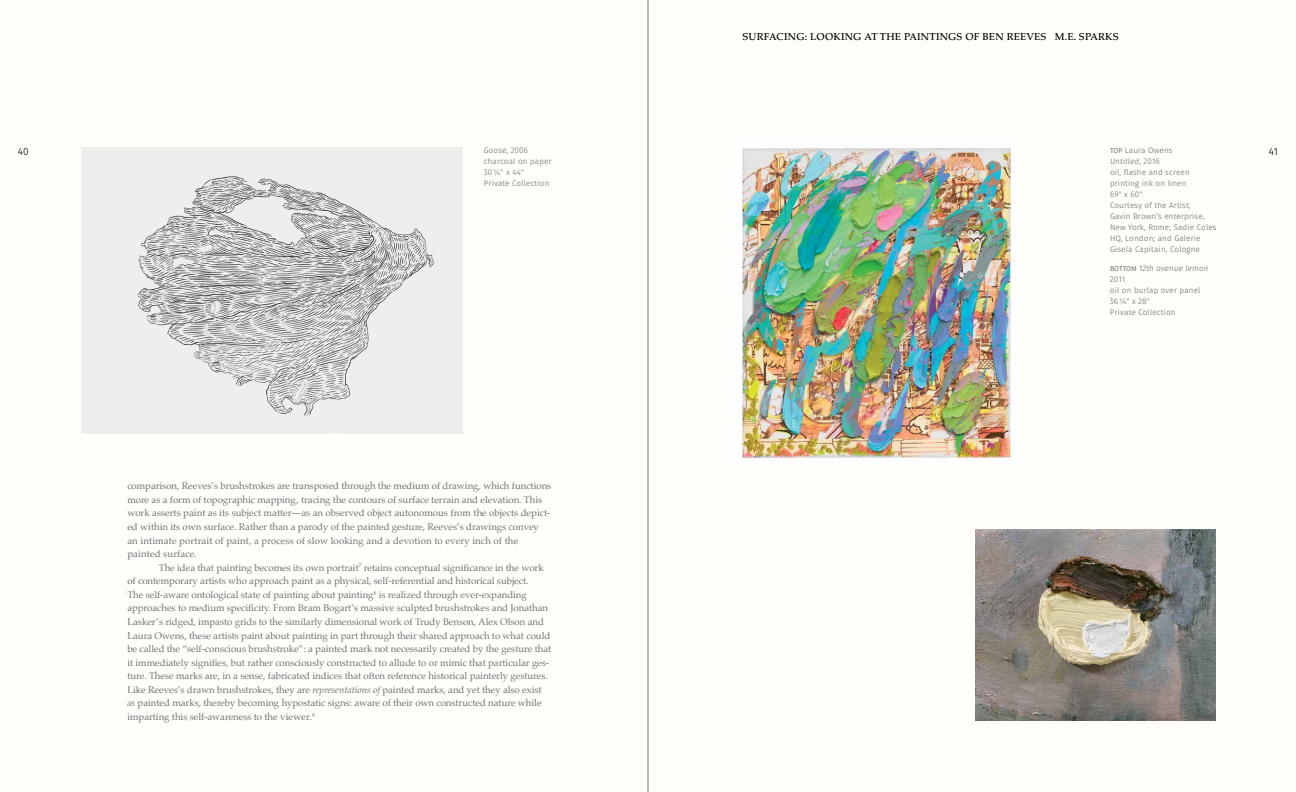
<style>
.page{position:relative;width:1296px;height:792px;background:#fff}
.page>*{position:absolute;margin:0;border:0;box-sizing:border-box;transform-origin:0 0}
.t1{font:500 10px "Palatino LT Std";letter-spacing:.02em;color:#000}
.t2{font:10px "Gardenia";color:#000}
.t3{font:9.6px/13.6px "Palatino";letter-spacing:-.005em;color:#6e7277}
.t4{font:8px/11px "Gardenia";letter-spacing:.02em;color:#6e7277}
.s1{font-style:italic}
.s2{font-size:7px}
</style>
<div class="page">
<div style="left:0;top:0;width:648px;height:792px;background:#fffef8"></div>
<div style="left:648px;top:0;width:648px;height:792px;background:#fffef8"></div>
<img style="left:741px;top:148px;width:274px;height:312px">
<img style="left:976px;top:529px;width:239px;height:191px">
<img style="left:81px;top:148px;width:381px;height:286px">
<hr style="left:648px;top:0;width:1px;height:792px;background:#6e7277">
<p class="t1" style="left:742px;top:31px;width:378px">SURFACING: LOOKING AT THE PAINTINGS OF BEN REEVES M.E. SPARKS</p>
<p class="t4" style="left:484px;top:145px;width:69px"><span class="s1">Goose</span>, 2006 charcoal on paper<br>30¼" x 44"<br>Private Collection</p>
<p class="t4" style="left:1110px;top:145px;width:108px"><span class="s2">TOP</span> Laura Owens<br><span class="s1">Untitled</span>, 2016<br>oil, flashe and screen printing ink on linen<br>69" x 60"<br>Courtesy of the Artist;<br>Gavin Brown’s enterprise,<br>New York, Rome; Sadie Coles<br>HQ, London; and Galerie<br>Gisela Capitain, Cologne</p>
<p class="t4" style="left:1110px;top:262px;width:100px"><span class="s2">BOTTOM</span> <span class="s1">12th avenue lemon<br></span>2011<br>oil on burlap over panel<br>36¼" x 28"<br>Private Collection</p>
<p class="t2" style="left:18px;top:145px;width:12px">40</p>
<p class="t2" style="left:1269px;top:145px;width:11px">41</p>
<p class="t3" style="left:127px;top:479px;width:425px">comparison, Reeves’s brushstrokes are transposed through the medium of drawing, which functions more as a form of topographic mapping, tracing the contours of surface terrain and elevation. This work asserts paint as its subject matter—as an observed object autonomous from the objects depict&shy;ed within its own surface. Rather than a parody of the painted gesture, Reeves’s drawings convey an intimate portrait of paint, a process of slow looking and a devotion to every inch of the painted surface.</p>
<p class="t3" style="left:127px;top:561px;width:425px;text-indent:31px">The idea that painting becomes its own portrait<sup>7</sup> retains conceptual significance in the work of contemporary artists who approach paint as a physical, self-referential and historical subject.<br>The self-aware ontological state of painting about painting<sup>8</sup> is realized through ever-expanding approaches to medium specificity. From Bram Bogart’s massive sculpted brushstrokes and Jonathan Lasker’s ridged, impasto grids to the similarly dimensional work of Trudy Benson, Alex Olson and Laura Owens, these artists paint about painting in part through their shared approach to what could be called the “self-conscious brushstroke”: a painted mark not necessarily created by the gesture that it immediately signifies, but rather consciously constructed to allude to or mimic that particular ges&shy;ture. These marks are, in a sense, fabricated indices that often reference historical painterly gestures.<br>Like Reeves’s drawn brushstrokes, they are <span class="s1">representations of</span> painted marks, and yet they also exist <span class="s1">as</span> painted marks, thereby becoming hypostatic signs: aware of their own constructed nature while imparting this self-awareness to the viewer.<sup>9</sup></p>
</div>
